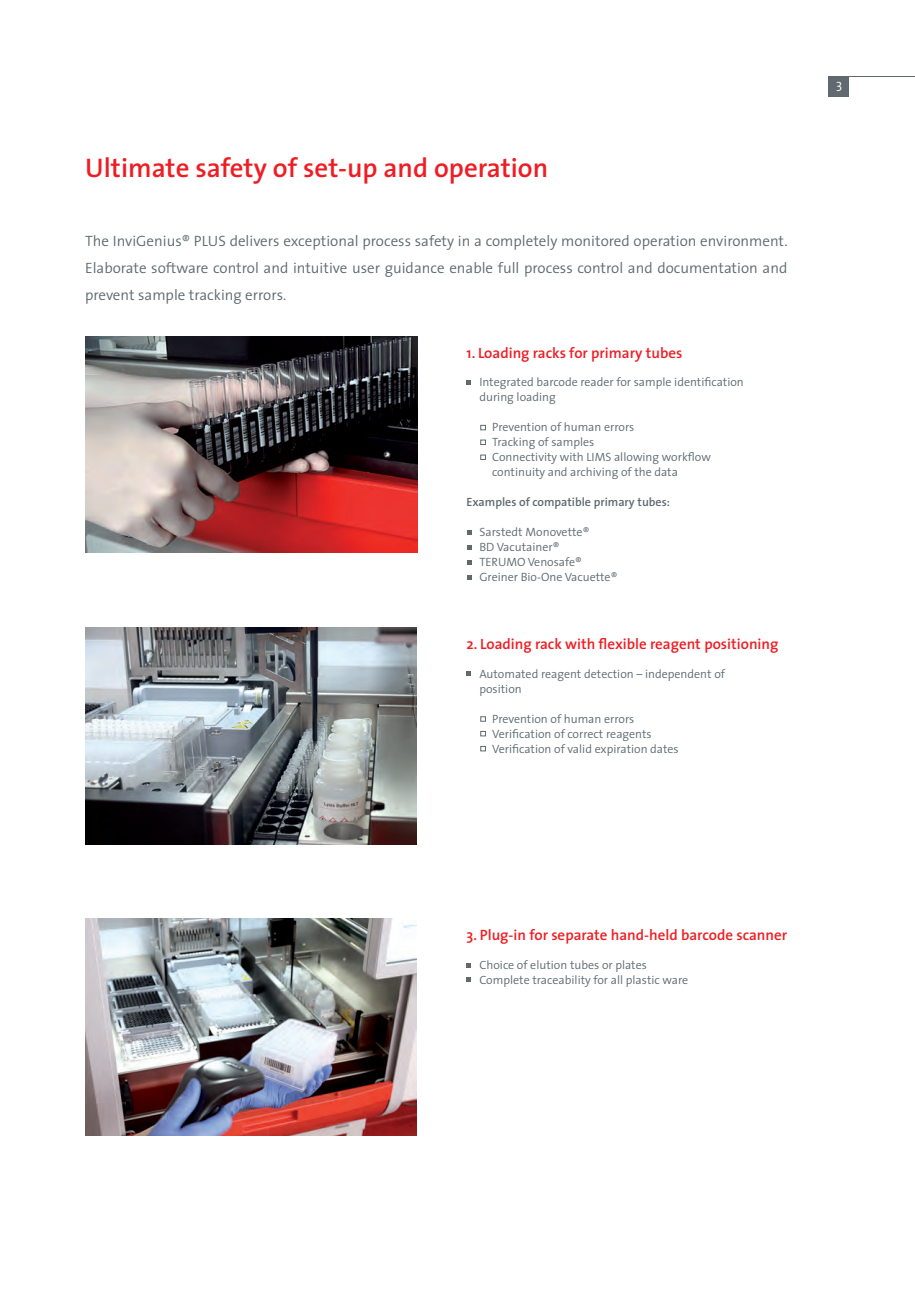
<style>
.page{position:relative;width:915px;height:1306px;background:#fff}
.page>*{position:absolute;margin:0;border:0;box-sizing:border-box;transform-origin:0 0}
.t1{font:600 27px "The Sans";color:#ee1d23}
.t2{font:300 15px/27px "The Sans";color:#5f696f;text-align:justify}
.t3{font:600 15px "The Sans";color:#ee1d23}
.t4{font:13.5px "The Sans Semi Light Caps";color:#fff}
.t5{font:300 12px/15px "The Sans";color:#5f696f}
.t6{font:600 12px "The Sans";color:#5f696f}
</style>
<div class="page">
<hr style="left:828px;top:76px;width:86px;height:1px;background:#5f696f">
<div style="left:828px;top:76px;width:20px;height:21px;background:#5f696f"></div>
<svg style="left:466px;top:380px;width:5px;height:4px"></svg>
<svg style="left:480px;top:425px;width:5px;height:5px"></svg>
<svg style="left:480px;top:439px;width:5px;height:6px"></svg>
<svg style="left:480px;top:454px;width:5px;height:6px"></svg>
<svg style="left:467px;top:530px;width:4px;height:4px"></svg>
<svg style="left:467px;top:545px;width:4px;height:4px"></svg>
<svg style="left:467px;top:560px;width:4px;height:5px"></svg>
<svg style="left:467px;top:575px;width:4px;height:4px"></svg>
<svg style="left:466px;top:671px;width:5px;height:5px"></svg>
<svg style="left:480px;top:716px;width:5px;height:5px"></svg>
<svg style="left:480px;top:731px;width:5px;height:5px"></svg>
<svg style="left:480px;top:746px;width:5px;height:5px"></svg>
<svg style="left:466px;top:963px;width:5px;height:4px"></svg>
<svg style="left:466px;top:977px;width:5px;height:5px"></svg>
<img style="left:85px;top:336px;width:332px;height:217px">
<img style="left:85px;top:627px;width:332px;height:217px">
<img style="left:85px;top:918px;width:332px;height:217px">
<h1 class="t1" style="left:85px;top:145px;width:464px">Ultimate safety of set-up and operation</h1>
<p class="t2" style="left:85px;top:227px;width:704px">The InviGenius® PLUS delivers exceptional process safety in a completely monitored operation environment.<br>Elaborate software control and intuitive user guidance enable full process control and documentation and prevent sample tracking errors.</p>
<p class="t3" style="left:466px;top:340px;width:217px">1. Loading racks for primary tubes</p>
<p class="t5" style="left:479px;top:374px;width:266px">Integrated barcode reader for sample identification during loading</p>
<p class="t5" style="left:492px;top:419px;width:220px">Prevention of human errors<br>Tracking of samples<br>Connectivity with LIMS allowing workflow continuity and archiving of the data</p>
<p class="t6" style="left:466px;top:492px;width:205px">Examples of compatible primary tubes:</p>
<p class="t5" style="left:479px;top:524px;width:139px">Sarstedt Monovette®<br>BD Vacutainer®<br>TERUMO Venosafe®<br>Greiner Bio-One Vacuette®</p>
<p class="t3" style="left:466px;top:631px;width:313px">2. Loading rack with flexible reagent positioning</p>
<p class="t5" style="left:479px;top:665px;width:247px">Automated reagent detection – independent of position</p>
<p class="t5" style="left:492px;top:710px;width:188px">Prevention of human errors<br>Verification of correct reagents<br>Verification of valid expiration dates</p>
<p class="t4" style="left:835px;top:75px;width:8px">3</p>
<p class="t3" style="left:466px;top:922px;width:322px">3. Plug-in for separate hand-held barcode scanner</p>
<p class="t5" style="left:479px;top:957px;width:210px">Choice of elution tubes or plates<br>Complete traceability for all plastic ware</p>
</div>
